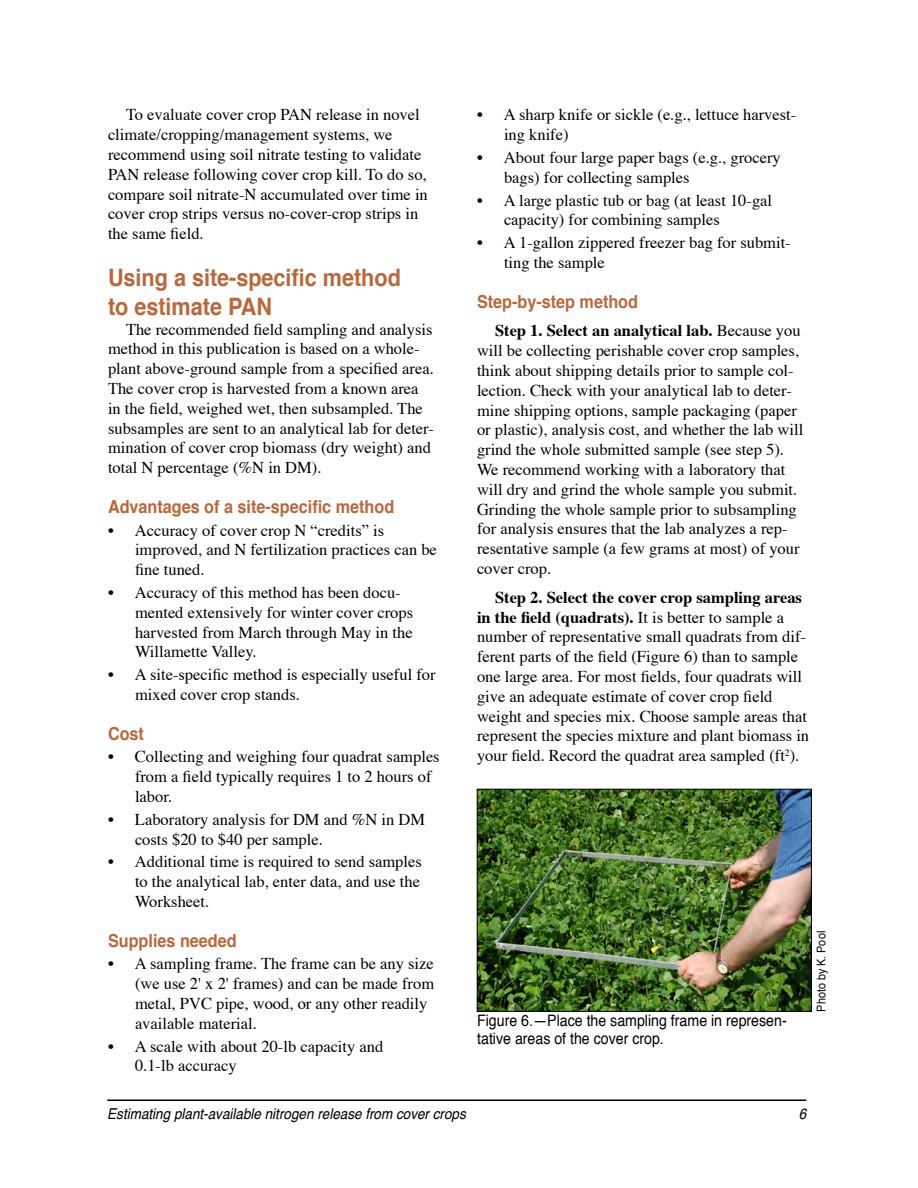
<style>
.page{position:relative;width:918px;height:1188px;background:#fff}
.page>*{position:absolute;margin:0;border:0;box-sizing:border-box;transform-origin:0 0}
.subhead1{font:700 24px/28.8px "Helvetica";color:#b8683d;scale:.9 1}
.subhead2{font:700 18px "Helvetica";color:#b8683d;scale:.9 1}
.hanging_indent{font:16.5px/19.8px "Times";color:#000}
.body_text_space_abov{font:16.5px/19.8px "Times";color:#000}
.body_text{font:16.5px/19.8px "Times";color:#000}
.t1{font:15.75px/18px "Helvetica";color:#000;scale:.9 1}
.t2{font:italic 15px "Helvetica";color:#000;scale:.9 1}
.t3{font:12px "Helvetica";color:#000;scale:.9 1}
.s1{font-weight:700}
</style>
<div class="page">
<hr style="left:107px;top:1100px;width:699px;height:1px;background:#000">
<img style="left:479px;top:791px;width:331px;height:219px">
<div style="left:477px;top:789px;width:335px;height:223px;border:1px solid #000"></div>
<p class="body_text" style="left:108px;top:104px;width:321px;text-indent:18px">To evaluate cover crop PAN release in novel climate/cropping/management systems, we recommend using soil nitrate testing to validate PAN release following cover crop kill. To do so, compare soil nitrate-N accumulated over time in cover crop strips versus no-cover-crop strips in the same field.</p>
<h2 class="subhead1" style="left:108px;top:263px;width:327px">Using a site-specific method to estimate PAN</h2>
<p class="body_text" style="left:108px;top:318px;width:327px;text-indent:18px">The recommended field sampling and analysis method in this publication is based on a whole&shy;plant above-ground sample from a specified area.<br>The cover crop is harvested from a known area in the field, weighed wet, then subsampled. The subsamples are sent to an analytical lab for deter&shy;mination of cover crop biomass (dry weight) and total N percentage (%N in DM).</p>
<h3 class="subhead2" style="left:108px;top:492px;width:320px">Advantages of a site-specific method</h3>
<p class="hanging_indent" style="left:135px;top:519px;width:303px;text-indent:-27px">• Accuracy of cover crop N “credits” is improved, and N fertilization practices can be fine tuned.</p>
<p class="hanging_indent" style="left:135px;top:581px;width:280px;text-indent:-27px">• Accuracy of this method has been docu&shy;mented extensively for winter cover crops harvested from March through May in the Willamette Valley.</p>
<p class="hanging_indent" style="left:135px;top:663px;width:302px;text-indent:-27px">• A site-specific method is especially useful for mixed cover crop stands.</p>
<h3 class="subhead2" style="left:108px;top:719px;width:41px">Cost</h3>
<p class="hanging_indent" style="left:135px;top:746px;width:306px;text-indent:-27px">• Collecting and weighing four quadrat samples from a field typically requires 1 to 2 hours of labor.</p>
<p class="hanging_indent" style="left:135px;top:808px;width:292px;text-indent:-27px">• Laboratory analysis for DM and %N in DM costs $20 to $40 per sample.</p>
<p class="hanging_indent" style="left:135px;top:851px;width:288px;text-align:justify;text-indent:-27px">• Additional time is required to send samples to the analytical lab, enter data, and use the Worksheet.</p>
<h3 class="subhead2" style="left:108px;top:926px;width:145px">Supplies needed</h3>
<p class="hanging_indent" style="left:135px;top:953px;width:301px;text-indent:-27px">• A sampling frame. The frame can be any size (we use 2' x 2' frames) and can be made from metal, PVC pipe, wood, or any other readily available material.</p>
<p class="hanging_indent" style="left:135px;top:1035px;width:250px;text-indent:-27px">• A scale with about 20-lb capacity and<br>0.1-lb accuracy</p>
<p class="hanging_indent" style="left:504px;top:104px;width:294px;text-indent:-27px">• A sharp knife or sickle (e.g., lettuce harvest&shy;ing knife)</p>
<p class="hanging_indent" style="left:504px;top:146px;width:278px;text-indent:-27px">• About four large paper bags (e.g., grocery bags) for collecting samples</p>
<p class="hanging_indent" style="left:504px;top:189px;width:270px;text-indent:-27px">• A large plastic tub or bag (at least 10-gal capacity) for combining samples</p>
<p class="hanging_indent" style="left:504px;top:231px;width:288px;text-indent:-27px">• A 1-gallon zippered freezer bag for submit&shy;ting the sample</p>
<h3 class="subhead2" style="left:477px;top:287px;width:181px">Step-by-step method</h3>
<p class="body_text_space_abov" style="left:477px;top:320px;width:328px;text-indent:18px"><span class="s1">Step 1. Select an analytical lab.</span> Because you will be collecting perishable cover crop samples, think about shipping details prior to sample col&shy;lection. Check with your analytical lab to deter&shy;mine shipping options, sample packaging (paper or plastic), analysis cost, and whether the lab will grind the whole submitted sample (see step 5).<br>We recommend working with a laboratory that will dry and grind the whole sample you submit.<br>Grinding the whole sample prior to subsampling for analysis ensures that the lab analyzes a rep&shy;resentative sample (a few grams at most) of your cover crop.</p>
<p class="body_text_space_abov" style="left:477px;top:586px;width:334px;text-indent:18px"><span class="s1">Step 2. Select the cover crop sampling areas in the field (quadrats).</span> It is better to sample a number of representative small quadrats from dif&shy;ferent parts of the field (Figure 6) than to sample one large area. For most fields, four quadrats will give an adequate estimate of cover crop field weight and species mix. Choose sample areas that represent the species mixture and plant biomass in your field. Record the quadrat area sampled (ft<sup>2</sup>).</p>
<p class="t1" style="left:477px;top:1012px;width:345px">Figure 6.—Place the sampling frame in represen&shy;tative areas of the cover crop.</p>
<p class="t3" style="left:812px;top:1012px;width:91px;rotate:-90deg">Photo by K. Pool</p>
<p class="t2" style="left:107px;top:1102px;width:400px">Estimating plant-available nitrogen release from cover crops</p>
<p class="t2" style="left:799px;top:1102px;width:10px">6</p>
</div>
